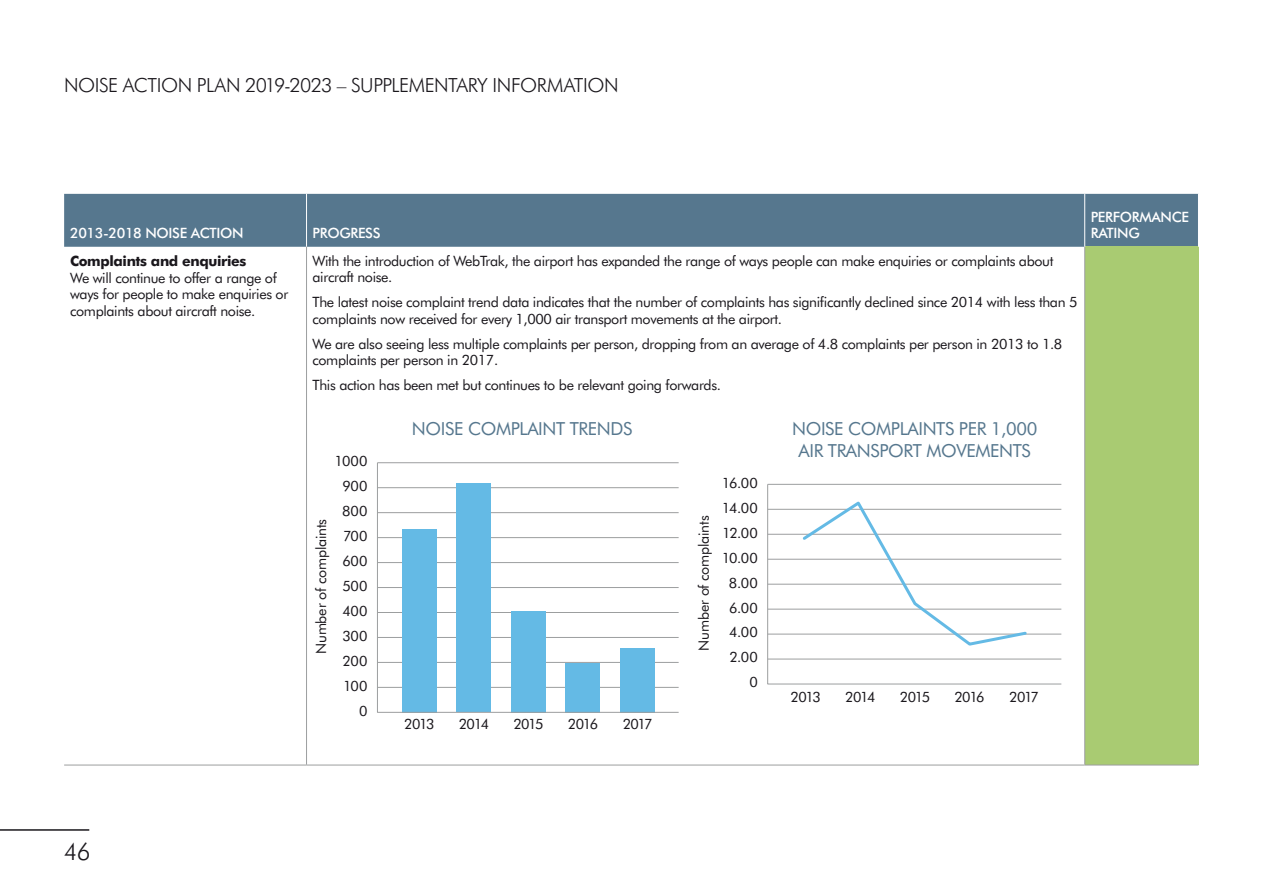
<style>
.page{position:relative;width:1263px;height:893px;background:#fff}
.page>*{position:absolute;margin:0;border:0;box-sizing:border-box;transform-origin:0 0}
.t1{font:300 24px "Futura BT";color:#1a171c}
.t2{font:300 19.5px "Futura BT";letter-spacing:-.025em;color:#1a171c}
.t3{font:18px/21.6px "Futura BT";letter-spacing:-.02em;color:#56778e;text-align:center}
.t4{font:14.25px/16.5px "Futura BT";letter-spacing:-.025em;color:#1a171c}
.t5{font:14.25px/24.9px "Futura BT";letter-spacing:.01em;color:#1a171c;text-align:right}
.t6{font:500 14.25px/16.5px "Futura BT";letter-spacing:-.025em;color:#fff}
.t7{font:700 14.25px "Futura BT";letter-spacing:-.025em;color:#1a171c}
</style>
<div class="page">
<div style="left:64px;top:194px;width:1134px;height:53px;background:#56778e"></div>
<div style="left:1085px;top:247px;width:113px;height:518px;background:#a9cb72"></div>
<hr style="left:306px;top:194px;width:1px;height:53px;background:#fff">
<hr style="left:1084px;top:194px;width:1px;height:53px;background:#fff">
<hr style="left:306px;top:247px;width:1px;height:518px;background:#9c9e9f">
<hr style="left:1084px;top:247px;width:1px;height:518px;background:#9c9e9f">
<hr style="left:64px;top:765px;width:242px;height:1px;background:#9c9e9f">
<hr style="left:306px;top:765px;width:779px;height:1px;background:#9c9e9f">
<hr style="left:1085px;top:765px;width:113px;height:1px;background:#9c9e9f">
<svg style="left:377px;top:462px;width:302px;height:251px"></svg>
<svg style="left:767px;top:484px;width:295px;height:201px"></svg>
<svg style="left:800px;top:499px;width:229px;height:148px"></svg>
<hr style="left:0;top:829px;width:89px;height:2px;background:#1a171c">
<h2 class="t2" style="left:64px;top:74px;width:556px">NOISE ACTION PLAN 2019-2023 – SUPPLEMENTARY INFORMATION</h2>
<p class="t6" style="left:70px;top:225px;width:175px">2013-2018 NOISE ACTION</p>
<p class="t6" style="left:312px;top:225px;width:70px">PROGRESS</p>
<p class="t7" style="left:70px;top:253px;width:178px">Complaints and enquiries</p>
<p class="t4" style="left:70px;top:269px;width:220px">We will continue to offer a range of ways for people to make enquiries or complaints about aircraft noise.</p>
<p class="t4" style="left:312px;top:252px;width:742px">With the introduction of WebTrak, the airport has expanded the range of ways people can make enquiries or complaints about aircraft noise.</p>
<p class="t4" style="left:312px;top:294px;width:766px">The latest noise complaint trend data indicates that the number of complaints has significantly declined since 2014 with less than 5 complaints now received for every 1,000 air transport movements at the airport.</p>
<p class="t4" style="left:312px;top:335px;width:751px">We are also seeing less multiple complaints per person, dropping from an average of 4.8 complaints per person in 2013 to 1.8 complaints per person in 2017.</p>
<p class="t4" style="left:312px;top:377px;width:410px">This action has been met but continues to be relevant going forwards.</p>
<p class="t5" style="left:335px;top:449px;width:34px">1000<br>900<br>800<br>700<br>600<br>500<br>400<br>300<br>200<br>100<br>0</p>
<p class="t4" style="left:313px;top:654px;width:137px;rotate:-90deg">Number of complaints</p>
<p class="t3" style="left:412px;top:418px;width:222px">NOISE COMPLAINT TRENDS</p>
<p class="t4" style="left:404px;top:715px;width:32px">2013</p>
<p class="t4" style="left:459px;top:715px;width:32px">2014</p>
<p class="t4" style="left:513px;top:715px;width:32px">2015</p>
<p class="t4" style="left:568px;top:715px;width:32px">2016</p>
<p class="t4" style="left:623px;top:715px;width:31px">2017</p>
<p class="t4" style="left:695px;top:651px;width:137px;rotate:-90deg">Number of complaints</p>
<p class="t5" style="left:722px;top:470px;width:38px">16.00<br>14.00<br>12.00<br>10.00<br>8.00<br>6.00<br>4.00<br>2.00<br>0</p>
<p class="t3" style="left:792px;top:418px;width:247px">NOISE COMPLAINTS PER 1,000<br>AIR TRANSPORT MOVEMENTS</p>
<p class="t4" style="left:791px;top:688px;width:32px">2013</p>
<p class="t4" style="left:845px;top:688px;width:32px">2014</p>
<p class="t4" style="left:900px;top:688px;width:32px">2015</p>
<p class="t4" style="left:954px;top:688px;width:32px">2016</p>
<p class="t4" style="left:1009px;top:688px;width:31px">2017</p>
<p class="t6" style="left:1091px;top:208px;width:100px">PERFORMANCE<br>RATING</p>
<h1 class="t1" style="left:64px;top:837px;width:28px">46</h1>
</div>
